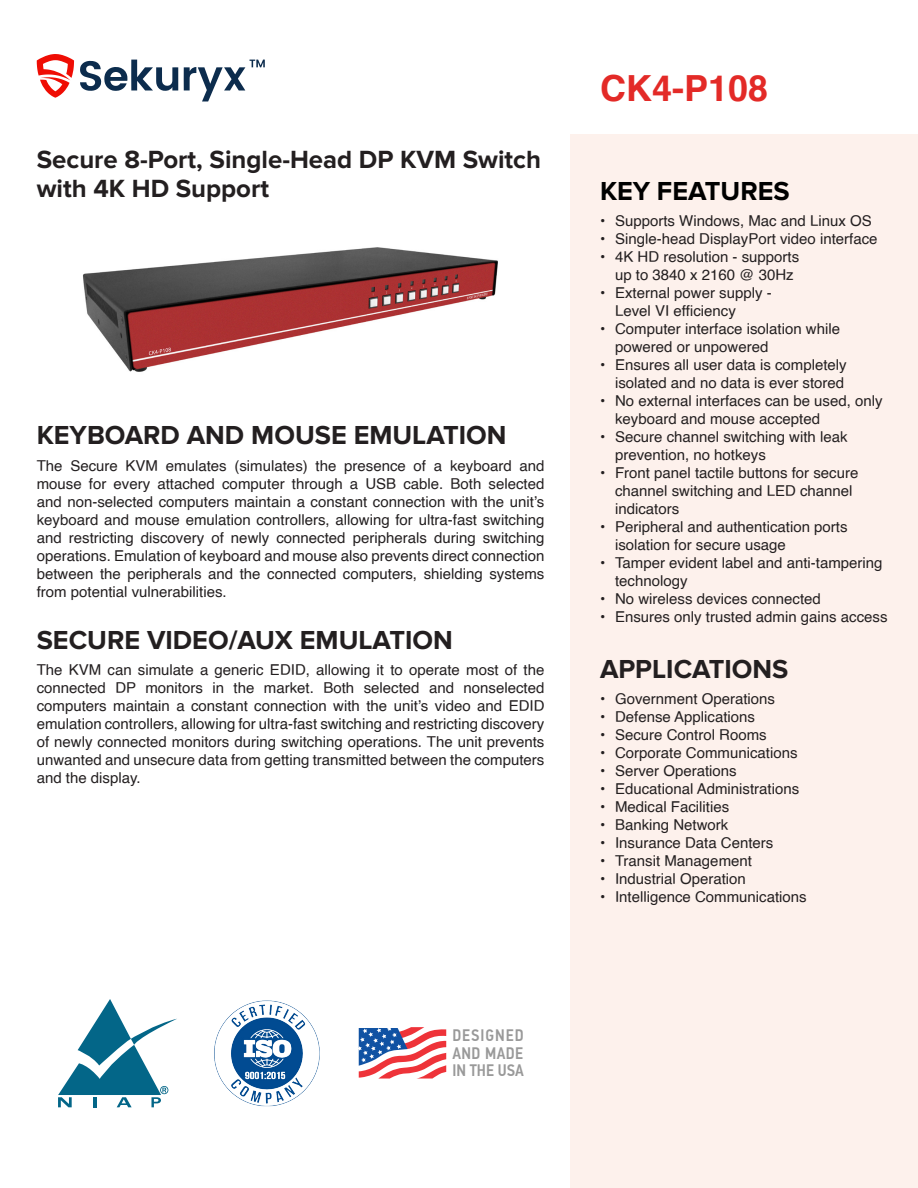
<style>
.page{position:relative;width:918px;height:1188px;background:#fff}
.page>*{position:absolute;margin:0;border:0;box-sizing:border-box;transform-origin:0 0}
.t1{font:700 36px "Helvetica";color:#e32a27}
.t2{font:700 27px "Proxima Nova";color:#231f20}
.t3{font:700 27px "Proxima Nova";color:#000}
.t4{font:700 25.8px/29.7px "Proxima Nova";color:#231f20}
.t5{font:500 16.65px/17.7px "PF Din Text Cond Pro";letter-spacing:.025em;color:#999;text-align:justify}
.t6{font:15px/18px "Helvetica";color:#231f20}
</style>
<div class="page">
<div style="left:570px;top:135px;width:348px;height:1053px;background:#fdf1ec"></div>
<svg style="left:37px;top:54px;width:37px;height:44px"></svg>
<svg style="left:80px;top:60px;width:98px;height:31px"></svg>
<svg style="left:184px;top:60px;width:81px;height:41px"></svg>
<img style="left:83px;top:247px;width:415px;height:125px">
<svg style="left:58px;top:999px;width:119px;height:108px"></svg>
<svg style="left:358px;top:1027px;width:88px;height:52px"></svg>
<img style="left:214px;top:1000px;width:106px;height:107px">
<p class="t4" style="left:37px;top:145px;width:506px">Secure 8-Port, Single-Head DP KVM Switch with 4K HD Support</p>
<p class="t2" style="left:37px;top:420px;width:471px">KEYBOARD AND MOUSE EMULATION</p>
<p class="t6" style="left:37px;top:457px;width:509px;text-align:justify">The Secure KVM emulates (simulates) the presence of a keyboard and mouse for every attached computer through a USB cable. Both selected and non-selected computers maintain a constant connection with the unit’s keyboard and mouse emulation controllers, allowing for ultra-fast switching and restricting discovery of newly connected peripherals during switching operations. Emulation of keyboard and mouse also prevents direct connection between the peripherals and the connected computers, shielding systems from potential vulnerabilities.</p>
<p class="t2" style="left:37px;top:624px;width:418px">SECURE VIDEO/AUX EMULATION</p>
<p class="t6" style="left:37px;top:662px;width:509px;text-align:justify">The KVM can simulate a generic EDID, allowing it to operate most of the connected DP monitors in the market. Both selected and nonselected computers maintain a constant connection with the unit’s video and EDID emulation controllers, allowing for ultra-fast switching and restricting discovery of newly connected monitors during switching operations. The unit prevents unwanted and unsecure data from getting transmitted between the computers and the display.</p>
<p class="t5" style="left:452px;top:1027px;width:73px">DESIGNED AND MADE IN THE USA</p>
<p class="t1" style="left:600px;top:59px;width:170px">CK4-P108</p>
<p class="t3" style="left:600px;top:175px;width:191px">KEY FEATURES</p>
<p class="t6" style="left:600px;top:213px;width:273px">• Supports Windows, Mac and Linux OS</p>
<p class="t6" style="left:600px;top:231px;width:279px">• Single-head DisplayPort video interface</p>
<p class="t6" style="left:615px;top:249px;width:186px;text-indent:-15px">• 4K HD resolution - supports up to 3840 x 2160 @ 30Hz</p>
<p class="t6" style="left:615px;top:285px;width:158px;text-indent:-15px">• External power supply -<br>Level VI efficiency</p>
<p class="t6" style="left:615px;top:321px;width:227px;text-indent:-15px">• Computer interface isolation while powered or unpowered</p>
<p class="t6" style="left:600px;top:357px;width:248px;text-align:right">• Ensures all user data is completely isolated and no data is ever stored</p>
<p class="t6" style="left:615px;top:393px;width:269px;text-indent:-15px">• No external interfaces can be used, only keyboard and mouse accepted</p>
<p class="t6" style="left:615px;top:429px;width:234px;text-indent:-15px">• Secure channel switching with leak prevention, no hotkeys</p>
<p class="t6" style="left:615px;top:465px;width:245px;text-indent:-15px">• Front panel tactile buttons for secure channel switching and LED channel indicators</p>
<p class="t6" style="left:615px;top:519px;width:234px;text-indent:-15px">• Peripheral and authentication ports isolation for secure usage</p>
<p class="t6" style="left:615px;top:555px;width:269px;text-indent:-15px">• Tamper evident label and anti-tampering technology</p>
<p class="t6" style="left:600px;top:591px;width:222px">• No wireless devices connected</p>
<p class="t6" style="left:600px;top:609px;width:289px">• Ensures only trusted admin gains access</p>
<p class="t2" style="left:600px;top:653px;width:190px">APPLICATIONS</p>
<p class="t6" style="left:600px;top:690px;width:177px">• Government Operations</p>
<p class="t6" style="left:600px;top:708px;width:157px">• Defense Applications</p>
<p class="t6" style="left:600px;top:726px;width:168px">• Secure Control Rooms</p>
<p class="t6" style="left:600px;top:744px;width:199px">• Corporate Communications</p>
<p class="t6" style="left:600px;top:762px;width:138px">• Server Operations</p>
<p class="t6" style="left:600px;top:780px;width:201px">• Educational Administrations</p>
<p class="t6" style="left:600px;top:798px;width:131px">• Medical Facilities</p>
<p class="t6" style="left:600px;top:816px;width:130px">• Banking Network</p>
<p class="t6" style="left:600px;top:834px;width:175px">• Insurance Data Centers</p>
<p class="t6" style="left:600px;top:852px;width:153px">• Transit Management</p>
<p class="t6" style="left:600px;top:870px;width:147px">• Industrial Operation</p>
<p class="t6" style="left:600px;top:888px;width:208px">• Intelligence Communications</p>
</div>
